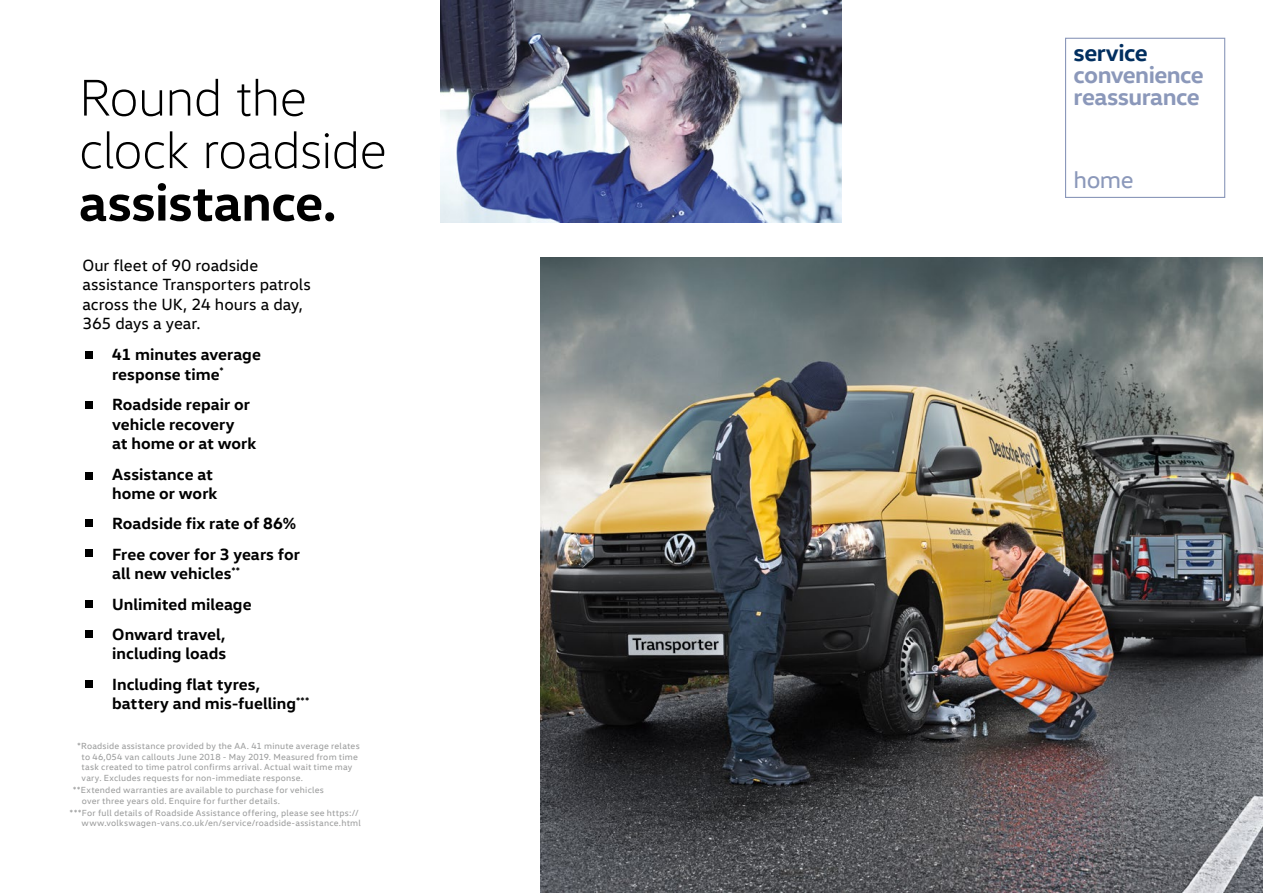
<style>
.page{position:relative;width:1263px;height:893px;background:#fff}
.page>*{position:absolute;margin:0;border:0;box-sizing:border-box;transform-origin:0 0}
.t1{font:300 52.5px/52.5px "VW Head";letter-spacing:-.02em;color:#000}
.t2{font:700 52.5px "VW Head";letter-spacing:-.01em;color:#000}
.t3{font:700 24px/21.8px "VW Head";letter-spacing:-.025em;color:#8b98ba}
.t4{font:700 24px "VW Head";letter-spacing:-.02em;color:#002e5f}
.t5{font:24px "VW Head";color:#8b98ba}
.t6{font:700 16.5px/19.5px "VW Head";color:#000}
.t7{font:16.5px/19.5px "VW Head";color:#000}
.t8{font:9px/10.5px "VW Head";letter-spacing:.025em;color:#9c9d9d}
</style>
<div class="page">
<img style="left:440px;top:0;width:402px;height:223px">
<div style="left:86px;top:351px;width:7px;height:7px;background:#000"></div>
<div style="left:86px;top:401px;width:7px;height:7px;background:#000"></div>
<div style="left:86px;top:520px;width:7px;height:7px;background:#000"></div>
<div style="left:86px;top:473px;width:7px;height:7px;background:#000"></div>
<div style="left:86px;top:550px;width:7px;height:7px;background:#000"></div>
<div style="left:86px;top:600px;width:7px;height:7px;background:#000"></div>
<div style="left:86px;top:630px;width:7px;height:7px;background:#000"></div>
<div style="left:86px;top:680px;width:7px;height:7px;background:#000"></div>
<img style="left:541px;top:258px;width:722px;height:635px">
<div style="left:1065px;top:38px;width:160px;height:160px;border:1px solid #8b98ba"></div>
<h1 class="t1" style="left:79px;top:71px;width:310px">Round the clock roadside</h1>
<h1 class="t2" style="left:79px;top:168px;width:259px">assistance.</h1>
<h3 class="t7" style="left:82px;top:255px;width:230px">Our fleet of 90 roadside assistance Transporters patrols across the UK, 24 hours a day,<br>365 days a year.</h3>
<h3 class="t6" style="left:112px;top:344px;width:150px">41 minutes average response time<sup>*</sup></h3>
<h3 class="t6" style="left:112px;top:394px;width:146px">Roadside repair or vehicle recovery<br>at home or at work</h3>
<h3 class="t6" style="left:112px;top:463px;width:107px">Assistance at home or work</h3>
<h3 class="t6" style="left:112px;top:508px;width:189px;line-height:30.3px">Roadside fix rate of 86%<br>Free cover for 3 years for</h3>
<h3 class="t6" style="left:112px;top:558px;width:141px;line-height:30.3px">all new vehicles<sup>**<br></sup>Unlimited mileage<br>Onward travel,</h3>
<h3 class="t6" style="left:112px;top:638px;width:149px;line-height:30.3px">including loads<br>Including flat tyres,</h3>
<h3 class="t6" style="left:112px;top:693px;width:199px">battery and mis-fuelling<sup>***</sup></h3>
<p class="t8" style="left:82px;top:741px;width:280px;text-indent:-4px">*Roadside assistance provided by the AA. 41 minute average relates to 46,054 van callouts June 2018 - May 2019. Measured from time task created to time patrol confirms arrival. Actual wait time may vary. Excludes requests for non-immediate response.</p>
<p class="t8" style="left:82px;top:784px;width:243px;text-indent:-9px">**Extended warranties are available to purchase for vehicles over three years old. Enquire for further details.</p>
<p class="t8" style="left:70px;top:807px;width:293px;text-align:right">***For full details of Roadside Assistance offering, please see https:// www.volkswagen-vans.co.uk/en/service/roadside-assistance.html</p>
<h2 class="t4" style="left:1074px;top:37px;width:75px">service</h2>
<h2 class="t3" style="left:1074px;top:63px;width:132px">convenience reassurance</h2>
<h2 class="t5" style="left:1074px;top:165px;width:61px">home</h2>
</div>
